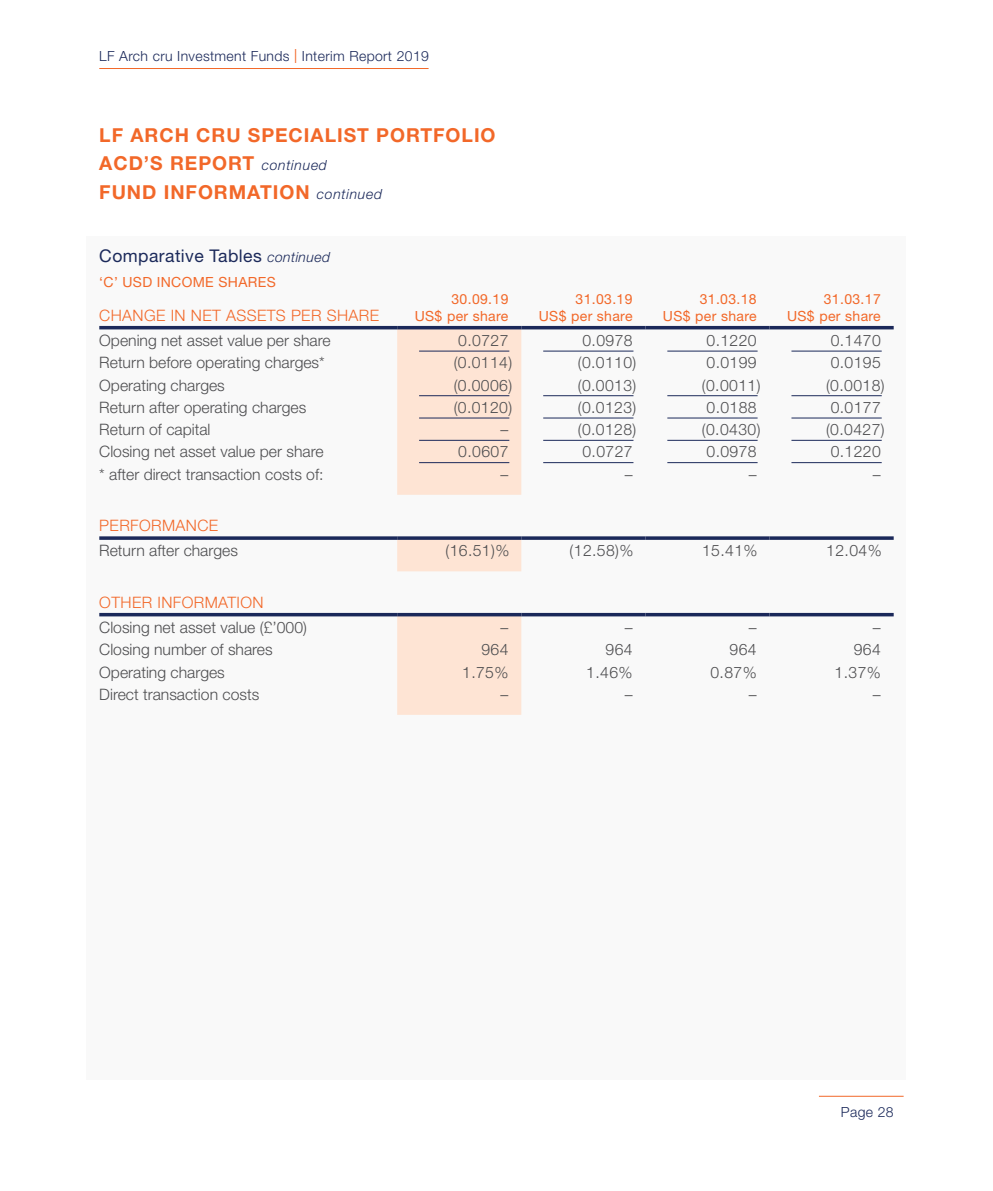
<style>
.page{position:relative;width:993px;height:1191px;background:#fff}
.page>*{position:absolute;margin:0;border:0;box-sizing:border-box;transform-origin:0 0}
.t1{font:700 19.25px/28px "Helvetica Neue";letter-spacing:.05em;color:#f26829}
.t2{font:17.5px "Helvetica Neue";letter-spacing:.025em;color:#1b295a}
.t3{font:300 15.75px "Helvetica Neue";color:#4d4d4f}
.t4{font:300 15.75px "Helvetica Neue";letter-spacing:.025em;color:#f26829}
.t5{font:14px/16.8px "Helvetica Neue";letter-spacing:.025em;color:#f26829;text-align:right}
.t6{font:300 14px "Helvetica Neue";letter-spacing:.025em;color:#1b295a}
.s1{font-weight:400;color:#f26829}
.s2{font-weight:300;font-style:italic;font-size:14px;color:#1b295a}
.s3{font-weight:300;font-style:italic;font-size:14px}
</style>
<div class="page">
<div style="left:87px;top:236px;width:818px;height:843px;background:#f9f9f9"></div>
<hr style="left:99px;top:68px;width:329px;height:1px;background:#f26829">
<hr style="left:818px;top:1095px;width:85px;height:1px;background:#f26829">
<div style="left:397px;top:329px;width:124px;height:166px;background:#fee4d4"></div>
<hr style="left:99px;top:326px;width:298px;height:3px;background:#1b295a">
<hr style="left:397px;top:326px;width:124px;height:3px;background:#1b295a">
<hr style="left:521px;top:326px;width:124px;height:3px;background:#1b295a">
<hr style="left:645px;top:326px;width:124px;height:3px;background:#1b295a">
<hr style="left:769px;top:326px;width:124px;height:3px;background:#1b295a">
<hr style="left:419px;top:351px;width:90px;height:1px;background:#1b295a">
<hr style="left:543px;top:351px;width:90px;height:1px;background:#1b295a">
<hr style="left:667px;top:351px;width:90px;height:1px;background:#1b295a">
<hr style="left:791px;top:351px;width:90px;height:1px;background:#1b295a">
<hr style="left:419px;top:395px;width:90px;height:1px;background:#1b295a">
<hr style="left:543px;top:395px;width:90px;height:1px;background:#1b295a">
<hr style="left:667px;top:395px;width:90px;height:1px;background:#1b295a">
<hr style="left:791px;top:395px;width:90px;height:1px;background:#1b295a">
<hr style="left:419px;top:418px;width:90px;height:1px;background:#1b295a">
<hr style="left:543px;top:418px;width:90px;height:1px;background:#1b295a">
<hr style="left:667px;top:418px;width:90px;height:1px;background:#1b295a">
<hr style="left:791px;top:418px;width:90px;height:1px;background:#1b295a">
<hr style="left:419px;top:440px;width:90px;height:1px;background:#1b295a">
<hr style="left:543px;top:440px;width:90px;height:1px;background:#1b295a">
<hr style="left:667px;top:440px;width:90px;height:1px;background:#1b295a">
<hr style="left:791px;top:440px;width:90px;height:1px;background:#1b295a">
<hr style="left:419px;top:462px;width:90px;height:1px;background:#1b295a">
<hr style="left:543px;top:462px;width:90px;height:1px;background:#1b295a">
<hr style="left:667px;top:462px;width:90px;height:1px;background:#1b295a">
<hr style="left:791px;top:462px;width:90px;height:1px;background:#1b295a">
<div style="left:397px;top:540px;width:124px;height:31px;background:#fee4d4"></div>
<svg style="left:99px;top:536px;width:298px;height:4px"></svg>
<svg style="left:397px;top:536px;width:124px;height:4px"></svg>
<svg style="left:521px;top:536px;width:124px;height:4px"></svg>
<svg style="left:645px;top:536px;width:124px;height:4px"></svg>
<svg style="left:769px;top:536px;width:124px;height:4px"></svg>
<div style="left:397px;top:616px;width:124px;height:99px;background:#fee4d4"></div>
<hr style="left:99px;top:613px;width:298px;height:3px;background:#1b295a">
<hr style="left:397px;top:613px;width:124px;height:3px;background:#1b295a">
<hr style="left:521px;top:613px;width:124px;height:3px;background:#1b295a">
<hr style="left:645px;top:613px;width:124px;height:3px;background:#1b295a">
<hr style="left:769px;top:613px;width:124px;height:3px;background:#1b295a">
<p class="t6" style="left:99px;top:47px;width:331px">LF Arch cru Investment Funds <span class="s1">|</span> Interim Report 2019</p>
<p class="t1" style="left:99px;top:121px;width:397px">LF ARCH CRU SPECIALIST PORTFOLIO<br>ACD’S REPORT <span class="s2">continued<br></span>FUND INFORMATION <span class="s2">continued</span></p>
<p class="t2" style="left:99px;top:245px;width:232px">Comparative Tables <span class="s3">continued</span></p>
<p class="t5" style="left:99px;top:273px;width:178px">‘C’ USD INCOME SHARES</p>
<p class="t4" style="left:99px;top:305px;width:281px">CHANGE IN NET ASSETS PER SHARE</p>
<p class="t5" style="left:414px;top:290px;width:95px">30.09.19<br>US$ per share</p>
<p class="t5" style="left:538px;top:290px;width:95px">31.03.19<br>US$ per share</p>
<p class="t5" style="left:662px;top:290px;width:95px">31.03.18<br>US$ per share</p>
<p class="t5" style="left:786px;top:290px;width:95px">31.03.17<br>US$ per share</p>
<p class="t3" style="left:99px;top:331px;width:233px">Opening net asset value per share</p>
<p class="t3" style="left:458px;top:331px;width:52px">0.0727</p>
<p class="t3" style="left:582px;top:331px;width:52px">0.0978</p>
<p class="t3" style="left:706px;top:331px;width:52px">0.1220</p>
<p class="t3" style="left:830px;top:331px;width:52px">0.1470</p>
<p class="t3" style="left:99px;top:353px;width:227px">Return before operating charges*</p>
<p class="t3" style="left:453px;top:353px;width:60px">(0.0114)</p>
<p class="t3" style="left:577px;top:353px;width:60px">(0.0110)</p>
<p class="t3" style="left:706px;top:353px;width:52px">0.0199</p>
<p class="t3" style="left:830px;top:353px;width:52px">0.0195</p>
<p class="t3" style="left:99px;top:375px;width:127px">Operating charges</p>
<p class="t3" style="left:453px;top:375px;width:60px">(0.0006)</p>
<p class="t3" style="left:577px;top:375px;width:60px">(0.0013)</p>
<p class="t3" style="left:701px;top:375px;width:60px">(0.0011)</p>
<p class="t3" style="left:825px;top:375px;width:60px">(0.0018)</p>
<p class="t3" style="left:99px;top:397px;width:208px">Return after operating charges</p>
<p class="t3" style="left:453px;top:397px;width:60px">(0.0120)</p>
<p class="t3" style="left:577px;top:397px;width:60px">(0.0123)</p>
<p class="t3" style="left:706px;top:397px;width:52px">0.0188</p>
<p class="t3" style="left:830px;top:397px;width:52px">0.0177</p>
<p class="t3" style="left:99px;top:420px;width:113px">Return of capital</p>
<p class="t3" style="left:500px;top:420px;width:9px">–</p>
<p class="t3" style="left:577px;top:420px;width:60px">(0.0128)</p>
<p class="t3" style="left:701px;top:420px;width:60px">(0.0430)</p>
<p class="t3" style="left:825px;top:420px;width:60px">(0.0427)</p>
<p class="t3" style="left:99px;top:442px;width:226px">Closing net asset value per share</p>
<p class="t3" style="left:458px;top:442px;width:52px">0.0607</p>
<p class="t3" style="left:582px;top:442px;width:52px">0.0727</p>
<p class="t3" style="left:706px;top:442px;width:52px">0.0978</p>
<p class="t3" style="left:830px;top:442px;width:52px">0.1220</p>
<p class="t3" style="left:99px;top:464px;width:226px">* after direct transaction costs of:</p>
<p class="t3" style="left:500px;top:464px;width:9px">–</p>
<p class="t3" style="left:624px;top:464px;width:9px">–</p>
<p class="t3" style="left:748px;top:464px;width:9px">–</p>
<p class="t3" style="left:872px;top:464px;width:9px">–</p>
<p class="t4" style="left:99px;top:516px;width:120px">PERFORMANCE</p>
<p class="t3" style="left:99px;top:541px;width:140px">Return after charges</p>
<p class="t3" style="left:445px;top:541px;width:65px">(16.51)%</p>
<p class="t3" style="left:569px;top:541px;width:65px">(12.58)%</p>
<p class="t3" style="left:702px;top:541px;width:57px">15.41%</p>
<p class="t3" style="left:826px;top:541px;width:57px">12.04%</p>
<p class="t4" style="left:99px;top:592px;width:166px">OTHER INFORMATION</p>
<p class="t3" style="left:99px;top:617px;width:209px">Closing net asset value (£’000)</p>
<p class="t3" style="left:500px;top:617px;width:9px">–</p>
<p class="t3" style="left:624px;top:617px;width:9px">–</p>
<p class="t3" style="left:748px;top:617px;width:9px">–</p>
<p class="t3" style="left:872px;top:617px;width:9px">–</p>
<p class="t3" style="left:99px;top:640px;width:175px">Closing number of shares</p>
<p class="t3" style="left:481px;top:640px;width:29px">964</p>
<p class="t3" style="left:605px;top:640px;width:29px">964</p>
<p class="t3" style="left:729px;top:640px;width:29px">964</p>
<p class="t3" style="left:853px;top:640px;width:29px">964</p>
<p class="t3" style="left:99px;top:662px;width:127px">Operating charges</p>
<p class="t3" style="left:462px;top:662px;width:48px">1.75%</p>
<p class="t3" style="left:586px;top:662px;width:48px">1.46%</p>
<p class="t3" style="left:710px;top:662px;width:48px">0.87%</p>
<p class="t3" style="left:834px;top:662px;width:48px">1.37%</p>
<p class="t3" style="left:99px;top:684px;width:161px">Direct transaction costs</p>
<p class="t3" style="left:500px;top:684px;width:9px">–</p>
<p class="t3" style="left:624px;top:684px;width:9px">–</p>
<p class="t3" style="left:748px;top:684px;width:9px">–</p>
<p class="t3" style="left:872px;top:684px;width:9px">–</p>
<p class="t6" style="left:840px;top:1103px;width:54px">Page 28</p>
</div>
